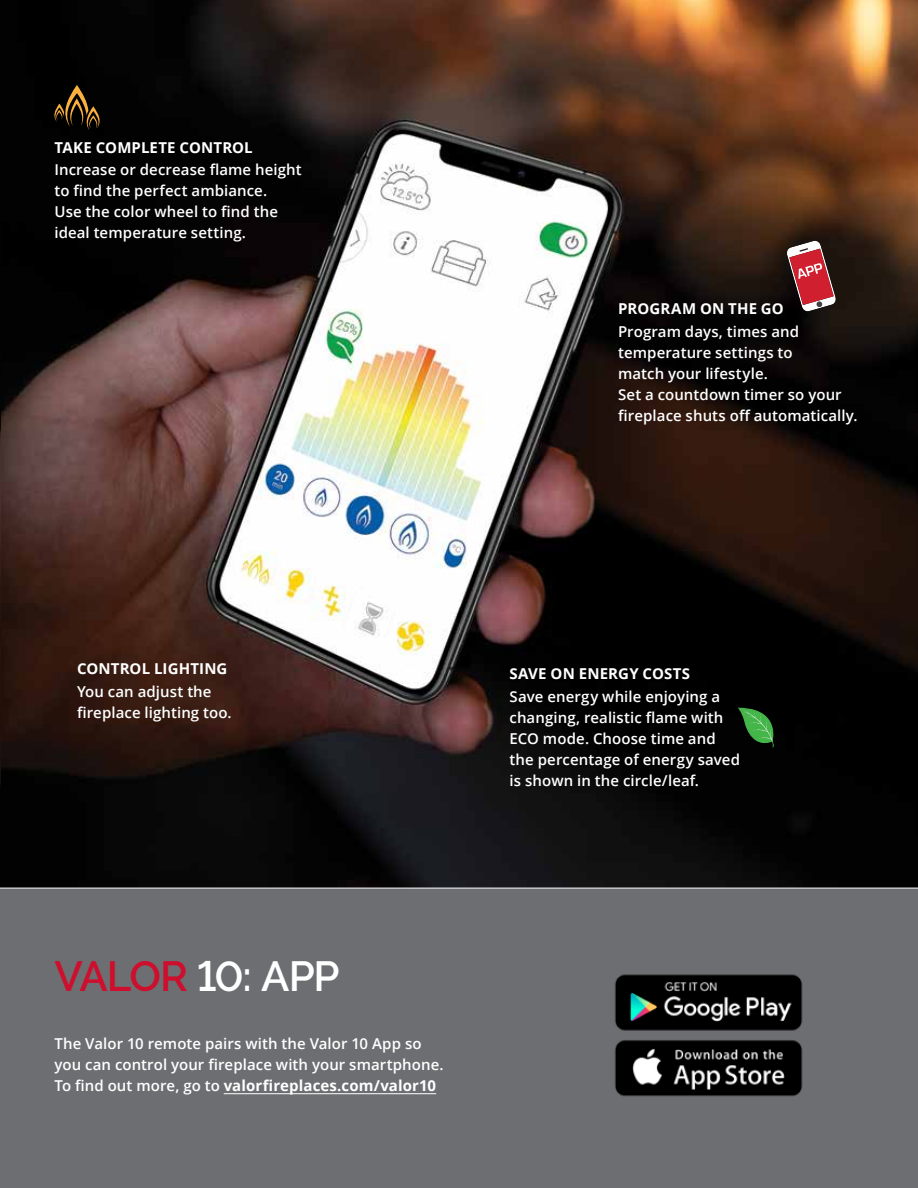
<style>
.page{position:relative;width:918px;height:1188px;background:#fff}
.page>*{position:absolute;margin:0;border:0;box-sizing:border-box;transform-origin:0 0}
.PAGE_HEADER_reverse{font:600 42px "Raleway";letter-spacing:-.03em;color:#fff}
.BODY_white_no_indent{font:600 15px/21px "Open Sans";letter-spacing:.005em;color:#fff}
.SUBTITLE{font:700 15px "Open Sans";letter-spacing:.01em;color:#fff}
.s1{color:#ce0e2d}
.s2{font-weight:700}
</style>
<div class="page">
<img style="left:1px;top:0;width:917px;height:888px">
<img style="left:0;top:0;width:1px;height:954px">
<div style="left:0;top:888px;width:918px;height:300px;background:#6d6e71"></div>
<hr style="left:224px;top:1093px;width:212px;height:1px;background:#fff">
<img style="left:605px;top:966px;width:206px;height:138px">
<svg style="left:738px;top:708px;width:36px;height:40px"></svg>
<svg style="left:54px;top:85px;width:46px;height:45px;background:#34240d"></svg>
<svg style="left:786px;top:240px;width:50px;height:72px;background:#90464a"></svg>
<p class="SUBTITLE" style="left:54px;top:137px;width:200px">TAKE COMPLETE CONTROL</p>
<p class="BODY_white_no_indent" style="left:54px;top:159px;width:249px">Increase or decrease flame height to find the perfect ambiance.</p>
<p class="BODY_white_no_indent" style="left:54px;top:201px;width:225px">Use the color wheel to find the ideal temperature setting.</p>
<p class="SUBTITLE" style="left:618px;top:298px;width:167px">PROGRAM ON THE GO</p>
<p class="BODY_white_no_indent" style="left:618px;top:321px;width:183px">Program days, times and temperature settings to match your lifestyle.</p>
<p class="BODY_white_no_indent" style="left:618px;top:384px;width:241px">Set a countdown timer so your fireplace shuts off automatically.</p>
<p class="SUBTITLE" style="left:77px;top:658px;width:152px">CONTROL LIGHTING</p>
<p class="BODY_white_no_indent" style="left:77px;top:681px;width:156px">You can adjust the fireplace lighting too.</p>
<p class="SUBTITLE" style="left:510px;top:663px;width:182px">SAVE ON ENERGY COSTS</p>
<p class="BODY_white_no_indent" style="left:510px;top:686px;width:232px">Save energy while enjoying a changing, realistic flame with<br>ECO mode. Choose time and the percentage of energy saved is shown in the circle/leaf.</p>
<p class="PAGE_HEADER_reverse" style="left:54px;top:952px;width:287px"><span class="s1">VALOR</span> 10: APP</p>
<p class="BODY_white_no_indent" style="left:54px;top:1032px;width:391px">The Valor 10 remote pairs with the Valor 10 App so you can control your fireplace with your smartphone.<br>To find out more, go to <span class="s2">valorfireplaces.com/valor10</span></p>
</div>
